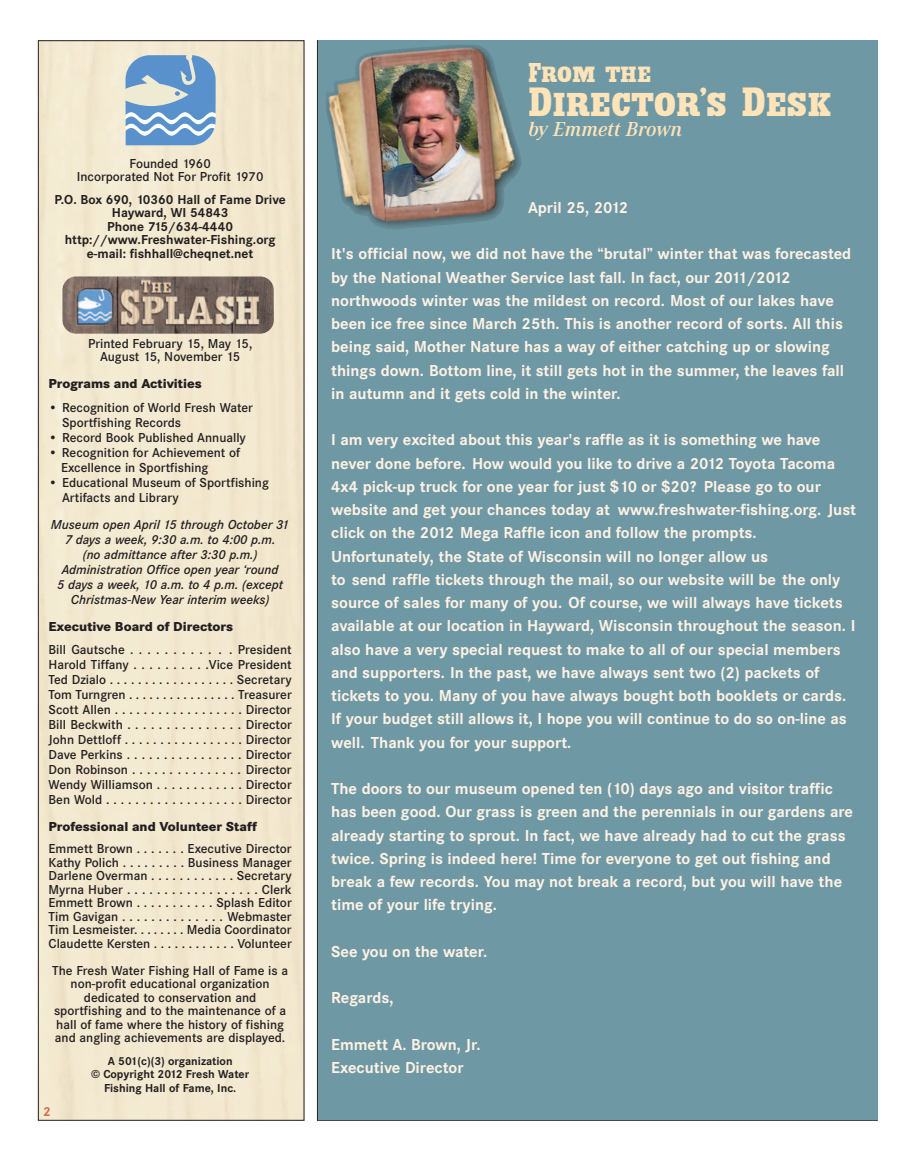
<style>
.page{position:relative;width:918px;height:1161px;background:#fff}
.page>*{position:absolute;margin:0;border:0;box-sizing:border-box;transform-origin:0 0}
.t1{font:condensed 36px "AI Wood Antique";color:#fee4b8}
.t2{font:condensed 24px "AI Wood Antique";color:#fee4b8}
.t3{font:italic 600 21px "Corporate A";color:#fee4b8}
.t4{font:700 16.5px/23.2px "Corporate S";color:#fef2e3}
.t5{font:600 13.5px/13.5px "Corporate S";color:#231f20;text-align:center}
.t6{font:italic 600 13.5px/15px "Corporate S";color:#231f20;text-align:center}
.t7{font:700 13.5px/13.5px "Corporate S";color:#231f20;text-align:center}
.t8{font:800 13.5px "Corporate S";color:#231f20}
.t9{font:700 13.5px "Corporate S";color:#d56b46}
.t10{font:700 12px/13.5px "Corporate S";color:#231f20;text-align:center}
</style>
<div class="page">
<div style="left:318px;top:40px;width:560px;height:1080px;background:#6f98a5"></div>
<img style="left:62px;top:276px;width:212px;height:58px;border-radius:14px">
<svg style="left:126px;top:55px;width:90px;height:90px;background:#87add2"></svg>
<img style="left:326px;top:45px;width:195px;height:184px">
<p class="t5" style="left:77px;top:158px;width:188px">Founded 1960<br>Incorporated Not For Profit 1970</p>
<p class="t7" style="left:54px;top:194px;width:233px">P.O. Box 690, 10360 Hall of Fame Drive<br>Hayward, WI 54843<br>Phone 715/634-4440 http://www.Freshwater-Fishing.org e-mail: fishhall@cheqnet.net</p>
<p class="t5" style="left:88px;top:338px;width:166px">Printed February 15, May 15,<br>August 15, November 15</p>
<p class="t8" style="left:49px;top:379px;width:155px">Programs and Activities</p>
<p class="t5" style="left:62px;top:401px;width:192px;line-height:15px;text-align:left;text-indent:-14px">• Recognition of World Fresh Water<br>Sportfishing Records</p>
<p class="t5" style="left:49px;top:432px;width:199px">• Record Book Published Annually</p>
<p class="t5" style="left:61px;top:446px;width:181px;line-height:15px;text-align:left;text-indent:-13px">• Recognition for Achievement of<br>Excellence in Sportfishing</p>
<p class="t5" style="left:62px;top:476px;width:208px;line-height:15px;text-align:left;text-indent:-14px">• Educational Museum of Sportfishing<br>Artifacts and Library</p>
<p class="t6" style="left:51px;top:518px;width:240px">Museum open April 15 through October 31<br>7 days a week, 9:30 a.m. to 4:00 p.m.<br>(no admittance after 3:30 p.m.)<br>Administration Office open year ‘round<br>5 days a week, 10 a.m. to 4 p.m. (except Christmas-New Year interim weeks)</p>
<p class="t8" style="left:49px;top:622px;width:186px">Executive Board of Directors</p>
<p class="t5" style="left:49px;top:643px;width:245px;line-height:15px;text-align:justify">Bill Gautsche . . . . . . . . . . . . President Harold Tiffany . . . . . . . . . .Vice President Ted Dzialo . . . . . . . . . . . . . . . . . . Secretary Tom Turngren . . . . . . . . . . . . . . . . Treasurer Scott Allen . . . . . . . . . . . . . . . . . . Director Bill Beckwith . . . . . . . . . . . . . . . Director John Dettloff . . . . . . . . . . . . . . . . . Director Dave Perkins . . . . . . . . . . . . . . . . Director Don Robinson . . . . . . . . . . . . . . . Director Wendy Williamson . . . . . . . . . . . . Director Ben Wold . . . . . . . . . . . . . . . . . . . Director</p>
<p class="t8" style="left:49px;top:822px;width:210px">Professional and Volunteer Staff</p>
<p class="t5" style="left:49px;top:843px;width:245px;text-align:justify">Emmett Brown . . . . . . . Executive Director Kathy Polich . . . . . . . . . Business Manager Darlene Overman . . . . . . . . . . . . Secretary Myrna Huber . . . . . . . . . . . . . . . . . . Clerk Emmett Brown . . . . . . . . . . . Splash Editor Tim Gavigan . . . . . . . . . . . . . . Webmaster Tim Lesmeister. . . . . . . . Media Coordinator Claudette Kersten . . . . . . . . . . . . Volunteer</p>
<p class="t5" style="left:52px;top:965px;width:237px">The Fresh Water Fishing Hall of Fame is a non-profit educational organization dedicated to conservation and sportfishing and to the maintenance of a hall of fame where the history of fishing and angling achievements are displayed.</p>
<p class="t10" style="left:91px;top:1055px;width:160px">A 501(c)(3) organization<br>© Copyright 2012 Fresh Water<br>Fishing Hall of Fame, Inc.</p>
<p class="t9" style="left:43px;top:1107px;width:9px">2</p>
<h2 class="t2" style="left:528px;top:59px;width:125px">From the</h2>
<h1 class="t1" style="left:528px;top:83px;width:304px">Director’s Desk</h1>
<p class="t3" style="left:528px;top:121px;width:156px">by Emmett Brown</p>
<p class="t4" style="left:528px;top:197px;width:102px">April 25, 2012</p>
<p class="t4" style="left:331px;top:244px;width:522px">It's official now, we did not have the “brutal” winter that was forecasted by the National Weather Service last fall. In fact, our 2011/2012 northwoods winter was the mildest on record. Most of our lakes have been ice free since March 25th. This is another record of sorts. All this being said, Mother Nature has a way of either catching up or slowing things down. Bottom line, it still gets hot in the summer, the leaves fall in autumn and it gets cold in the winter.</p>
<p class="t4" style="left:331px;top:430px;width:526px">I am very excited about this year's raffle as it is something we have never done before. How would you like to drive a 2012 Toyota Tacoma 4x4 pick-up truck for one year for just $10 or $20? Please go to our website and get your chances today at www.freshwater-fishing.org. Just click on the 2012 Mega Raffle icon and follow the prompts.<br>Unfortunately, the State of Wisconsin will no longer allow us<br>to send raffle tickets through the mail, so our website will be the only source of sales for many of you. Of course, we will always have tickets available at our location in Hayward, Wisconsin throughout the season. I also have a very special request to make to all of our special members and supporters. In the past, we have always sent two (2) packets of tickets to you. Many of you have always bought both booklets or cards.<br>If your budget still allows it, I hope you will continue to do so on-line as well. Thank you for your support.</p>
<p class="t4" style="left:331px;top:779px;width:523px">The doors to our museum opened ten (10) days ago and visitor traffic has been good. Our grass is green and the perennials in our gardens are already starting to sprout. In fact, we have already had to cut the grass twice. Spring is indeed here! Time for everyone to get out fishing and break a few records. You may not break a record, but you will have the time of your life trying.</p>
<p class="t4" style="left:331px;top:941px;width:158px">See you on the water.</p>
<p class="t4" style="left:331px;top:988px;width:64px">Regards,</p>
<p class="t4" style="left:331px;top:1034px;width:151px">Emmett A. Brown, Jr.<br>Executive Director</p>
</div>
